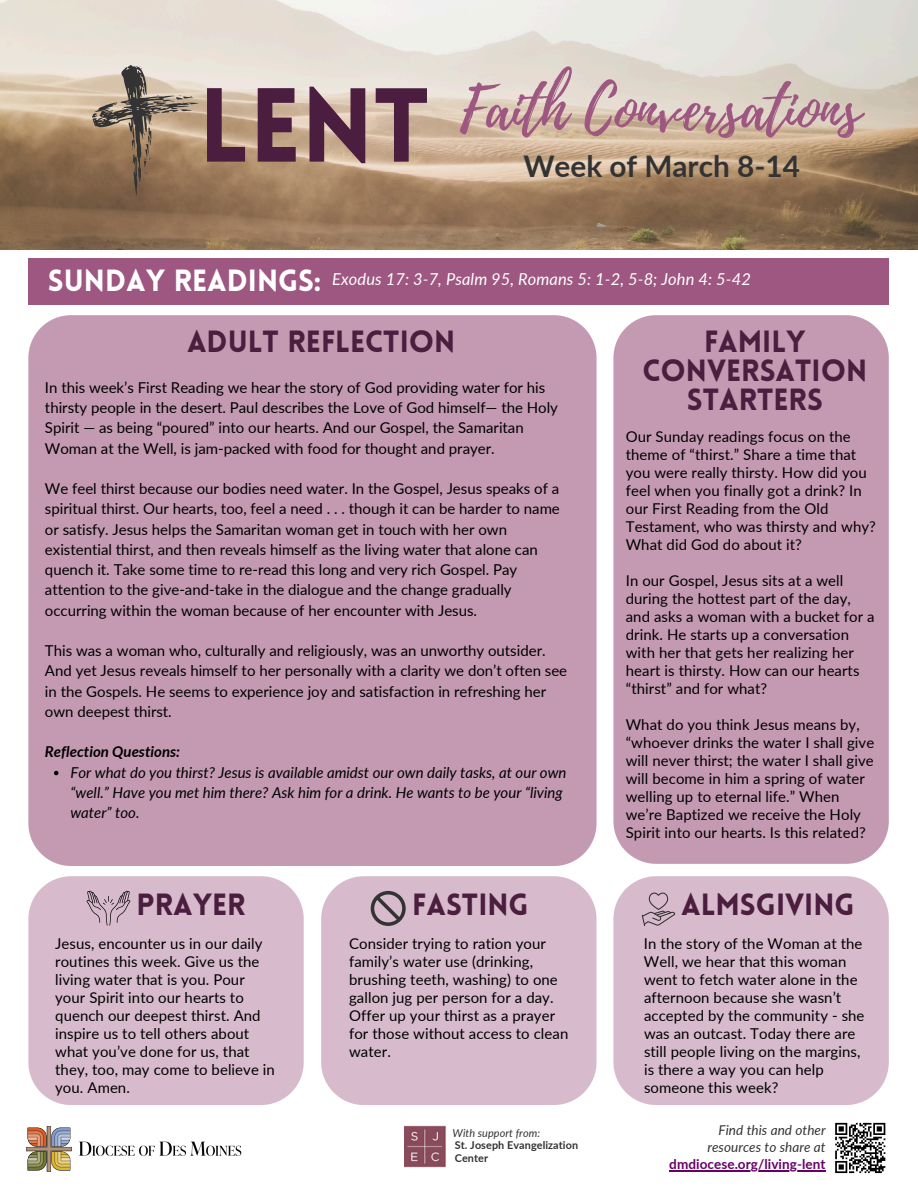
<style>
.page{position:relative;width:918px;height:1188px;background:#fff}
.page>*{position:absolute;margin:0;border:0;box-sizing:border-box;transform-origin:0 0}
.t1{font:900 102.75px "Lovelo";color:#4b1e40}
.t2{font:60px "Playlist Script";color:#9d5780}
.t3{font:900 30px/29.2px "Lovelo";color:#4b1e40;text-align:center}
.t4{font:700 29.7px "Lato";color:#333}
.t5{font:italic 16.5px "Lato";letter-spacing:.005em;color:#fff}
.t6{font:15px/18px "Lato";letter-spacing:.005em;color:#000}
.t7{font:italic 15px/20.2px "Lato";color:#000}
.t8{font:italic 700 15px "Lato";color:#000}
.t9{font:italic 13.5px/16.8px "Lato";letter-spacing:.005em;color:#333;text-align:right}
.t10{font:italic 10.95px "Lato";letter-spacing:.005em;color:#333}
.t11{font:700 10.8px/13.5px "Lato";letter-spacing:.005em;color:#333}
.s1{font-family:"Lovelo";font-weight:900;font-style:normal;font-size:30px}
.s2{font-weight:700;font-style:normal;color:#606}
</style>
<div class="page">
<img style="left:0;top:0;width:918px;height:250px">
<svg style="left:92px;top:65px;width:107px;height:130px;background:#a08a73"></svg>
<div style="left:28px;top:876px;width:276px;height:229px;background:#d7bbcc"></div>
<div style="left:321px;top:876px;width:276px;height:229px;background:#d7bbcc"></div>
<div style="left:613px;top:876px;width:276px;height:229px;background:#d7bbcc"></div>
<div style="left:28px;top:315px;width:568px;height:551px;background:#c49ab2"></div>
<div style="left:28px;top:258px;width:861px;height:47px;background:#9d5780"></div>
<div style="left:613px;top:315px;width:276px;height:549px;background:#c49ab2"></div>
<svg style="left:86px;top:891px;width:44px;height:35px"></svg>
<svg style="left:54px;top:771px;width:4px;height:4px"></svg>
<svg style="left:371px;top:891px;width:35px;height:35px"></svg>
<svg style="left:642px;top:892px;width:33px;height:34px"></svg>
<img style="left:404px;top:1125px;width:42px;height:43px">
<svg style="left:835px;top:1122px;width:51px;height:52px"></svg>
<hr style="left:669px;top:1170px;width:157px;height:1px;background:#606">
<img style="left:79px;top:1141px;width:162px;height:15px">
<img style="left:26px;top:1127px;width:46px;height:45px">
<p class="t1" style="left:199px;top:85px;width:233px">LENT</p>
<p class="t2" style="left:460px;top:66px;width:402px">Faith Conversations</p>
<p class="t4" style="left:523px;top:147px;width:278px">Week of March 8-14</p>
<p class="t5" style="left:48px;top:269px;width:704px"><span class="s1">SUNDAY READINGS:</span> Exodus 17: 3-7, Psalm 95, Romans 5: 1-2, 5-8; John 4: 5-42</p>
<p class="t3" style="left:187px;top:330px;width:270px">ADULT REFLECTION</p>
<p class="t3" style="left:643px;top:330px;width:226px">FAMILY<br>CONVERSATION<br>STARTERS</p>
<p class="t6" style="left:45px;top:377px;width:515px;line-height:20.2px">In this week’s First Reading we hear the story of God providing water for his thirsty people in the desert. Paul describes the Love of God himself— the Holy Spirit — as being “poured” into our hearts. And our Gospel, the Samaritan Woman at the Well, is jam-packed with food for thought and prayer.</p>
<p class="t6" style="left:45px;top:478px;width:516px;line-height:20.2px">We feel thirst because our bodies need water. In the Gospel, Jesus speaks of a spiritual thirst. Our hearts, too, feel a need . . . though it can be harder to name or satisfy. Jesus helps the Samaritan woman get in touch with her own existential thirst, and then reveals himself as the living water that alone can quench it. Take some time to re-read this long and very rich Gospel. Pay attention to the give-and-take in the dialogue and the change gradually occurring within the woman because of her encounter with Jesus.</p>
<p class="t6" style="left:45px;top:640px;width:524px;line-height:20.2px">This was a woman who, culturally and religiously, was an unworthy outsider.<br>And yet Jesus reveals himself to her personally with a clarity we don’t often see in the Gospels. He seems to experience joy and satisfaction in refreshing her own deepest thirst.</p>
<p class="t8" style="left:45px;top:743px;width:137px">Reflection Questions:</p>
<p class="t7" style="left:70px;top:762px;width:498px">For what do you thirst? Jesus is available amidst our own daily tasks, at our own “well.” Have you met him there? Ask him for a drink. He wants to be your “living water” too.</p>
<p class="t6" style="left:626px;top:427px;width:252px">Our Sunday readings focus on the theme of “thirst.” Share a time that you were really thirsty. How did you feel when you finally got a drink? In our First Reading from the Old<br>Testament, who was thirsty and why?<br>What did God do about it?</p>
<p class="t6" style="left:626px;top:571px;width:250px">In our Gospel, Jesus sits at a well during the hottest part of the day, and asks a woman with a bucket for a drink. He starts up a conversation with her that gets her realizing her heart is thirsty. How can our hearts “thirst” and for what?</p>
<p class="t6" style="left:626px;top:715px;width:250px">What do you think Jesus means by, “whoever drinks the water I shall give will never thirst; the water I shall give will become in him a spring of water welling up to eternal life.” When we’re Baptized we receive the Holy Spirit into our hearts. Is this related?</p>
<p class="t3" style="left:137px;top:893px;width:111px">PRAYER</p>
<p class="t3" style="left:412px;top:893px;width:118px">FASTING</p>
<p class="t3" style="left:681px;top:893px;width:175px">ALMSGIVING</p>
<p class="t6" style="left:55px;top:934px;width:221px">Jesus, encounter us in our daily routines this week. Give us the living water that is you. Pour your Spirit into our hearts to quench our deepest thirst. And inspire us to tell others about what you’ve done for us, that they, too, may come to believe in you. Amen.</p>
<p class="t6" style="left:349px;top:934px;width:221px">Consider trying to ration your family’s water use (drinking, brushing teeth, washing) to one gallon jug per person for a day.<br>Offer up your thirst as a prayer for those without access to clean water.</p>
<p class="t6" style="left:644px;top:934px;width:222px">In the story of the Woman at the<br>Well, we hear that this woman went to fetch water alone in the afternoon because she wasn’t accepted by the community - she was an outcast. Today there are still people living on the margins, is there a way you can help someone this week?</p>
<p class="t10" style="left:453px;top:1126px;width:89px">With support from:</p>
<p class="t9" style="left:669px;top:1122px;width:158px">Find this and other resources to share at <span class="s2">dmdiocese.org/living-lent</span></p>
<p class="t11" style="left:455px;top:1138px;width:125px">St. Joseph Evangelization<br>Center</p>
</div>
